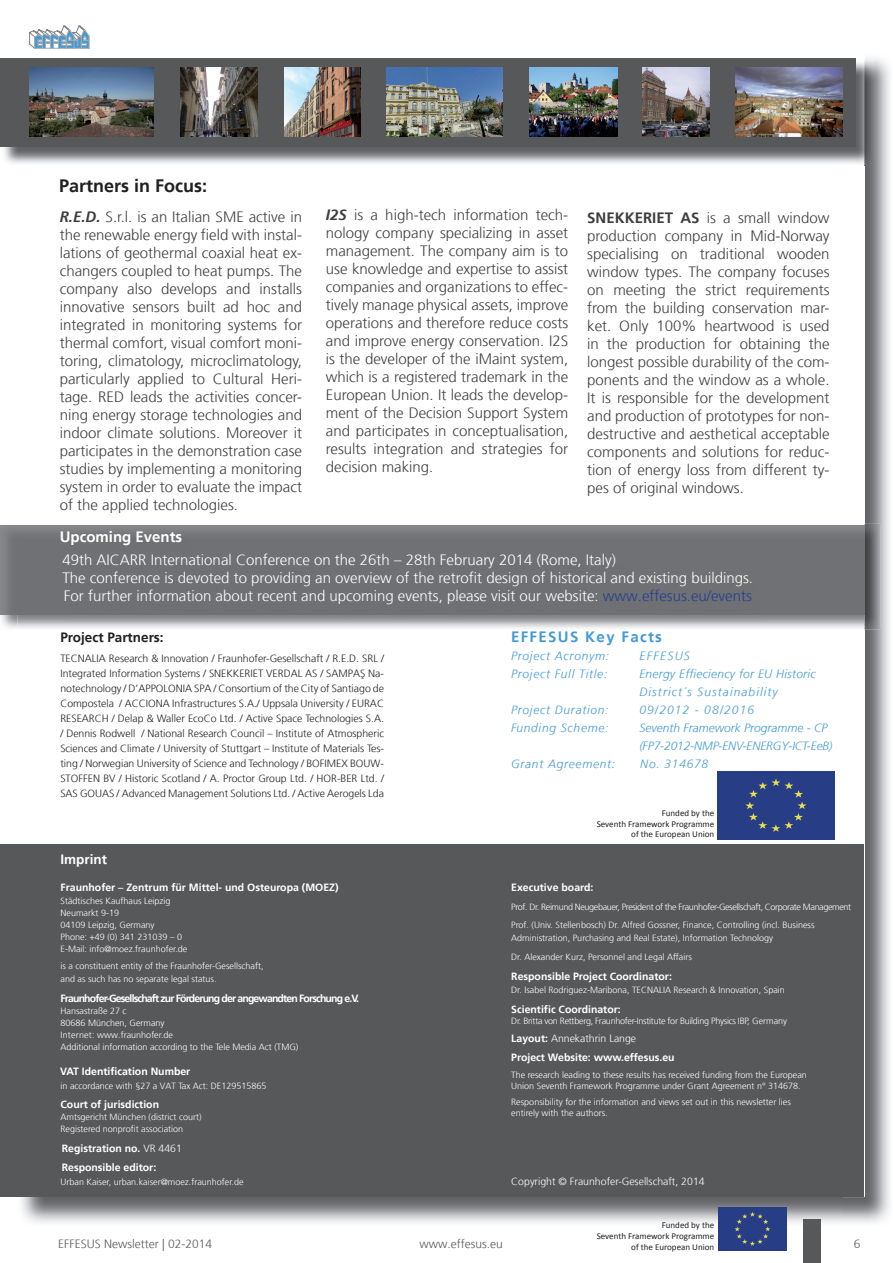
<style>
.page{position:relative;width:893px;height:1263px;background:#fff}
.page>*{position:absolute;margin:0;border:0;box-sizing:border-box;transform-origin:0 0}
.t1{font:700 18px "Frutiger";color:#231f20}
.t2{font:300 15px/18px "Frutiger";color:#3e3e3f;text-align:justify}
.t3{font:300 15px/18px "Frutiger";color:#fff}
.t4{font:700 15px "Frutiger";letter-spacing:.09em;color:#429ad4}
.t5{font:700 15px "Frutiger";color:#fff}
.t6{font:700 13.5px "Frutiger";color:#231f20}
.t7{font:700 13.5px "Frutiger";color:#fff}
.t8{font:italic 300 12px "Frutiger";letter-spacing:.06em;color:#429ad4}
.t9{font:italic 300 12px/18px "Frutiger";color:#429ad4}
.t10{font:italic 300 12px/18px "Frutiger";letter-spacing:.02em;color:#429ad4}
.t11{font:300 12px "Frutiger";color:#57585a}
.t12{font:italic 300 12px "Frutiger";letter-spacing:.09em;color:#429ad4}
.t13{font:italic 300 12px "Frutiger";letter-spacing:.11em;color:#429ad4}
.t14{font:300 10.5px/15px "Frutiger";color:#231f20;text-align:justify}
.t15{font:700 10.5px/19.5px "Frutiger";color:#fff}
.t16{font:700 10.5px "Frutiger";letter-spacing:-.08em;color:#fff}
.t17{font:300 10.5px "Frutiger";color:#fff}
.t18{font:300 9px/12px "Frutiger";color:#fff}
.t19{font:300 9px/18.6px "Frutiger";letter-spacing:-.04em;color:#fff}
.t20{font:9px/10.8px "Calibri";color:#231f20;text-align:right}
.t21{font:300 9px "Frutiger";letter-spacing:-.03em;color:#fff}
.s1{font-weight:700;font-style:italic}
.s2{font-weight:700}
.s3{color:#253f8e}
.s4{font-weight:300}
</style>
<div class="page">
<img style="left:842px;top:57px;width:48px;height:1166px">
<img style="left:21px;top:1197px;width:821px;height:29px">
<div style="left:17px;top:53px;width:847px;height:1144px;background:#fff"></div>
<div style="left:803px;top:1219px;width:17px;height:44px;background:#57585a"></div>
<div style="left:0;top:845px;width:864px;height:352px;background:#57585a"></div>
<img style="left:4px;top:59px;width:869px;height:106px">
<div style="left:0;top:58px;width:855px;height:89px;background:#57585a"></div>
<img style="left:29px;top:67px;width:125px;height:69px">
<img style="left:180px;top:67px;width:77px;height:69px">
<img style="left:285px;top:67px;width:75px;height:69px">
<img style="left:387px;top:67px;width:115px;height:69px">
<img style="left:529px;top:67px;width:88px;height:69px">
<div style="left:718px;top:772px;width:116px;height:67px;background:#273e87"></div>
<svg style="left:29px;top:25px;width:61px;height:24px"></svg>
<img style="left:718px;top:1208px;width:69px;height:42px">
<img style="left:0;top:524px;width:880px;height:106px">
<img style="left:0;top:525px;width:864px;height:89px">
<img style="left:642px;top:68px;width:67px;height:69px">
<img style="left:735px;top:68px;width:107px;height:69px">
<p class="t1" style="left:59px;top:176px;width:150px">Partners in Focus:</p>
<p class="t2" style="left:60px;top:208px;width:244px"><span class="s1">R.E.D.</span> S.r.l. is an Italian SME active in the renewable energy field with instal&shy;lations of geothermal coaxial heat ex&shy;changers coupled to heat pumps. The company also develops and installs innovative sensors built ad hoc and integrated in monitoring systems for thermal comfort, visual comfort moni&shy;toring, climatology, microclimatology, particularly applied to Cultural Heri&shy;tage. RED leads the activities concer&shy;ning energy storage technologies and indoor climate solutions. Moreover it participates in the demonstration case studies by implementing a monitoring system in order to evaluate the impact of the applied technologies.</p>
<p class="t2" style="left:326px;top:206px;width:244px"><span class="s1">I2S</span> is a high-tech information tech&shy;nology company specializing in asset management. The company aim is to use knowledge and expertise to assist companies and organizations to effec&shy;tively manage physical assets, improve operations and therefore reduce costs and improve energy conservation. I2S is the developer of the iMaint system, which is a registered trademark in the European Union. It leads the develop&shy;ment of the Decision Support System and participates in conceptualisation, results integration and strategies for decision making.</p>
<p class="t2" style="left:587px;top:209px;width:244px"><span class="s2">SNEKKERIET AS</span> is a small window production company in Mid-Norway specialising on traditional wooden window types. The company focuses on meeting the strict requirements from the building conservation mar&shy;ket. Only 100% heartwood is used in the production for obtaining the longest possible durability of the com&shy;ponents and the window as a whole.<br>It is responsible for the development and production of prototypes for non&shy;destructive and aesthetical acceptable components and solutions for reduc&shy;tion of energy loss from different ty&shy;pes of original windows.</p>
<p class="t5" style="left:60px;top:528px;width:124px">Upcoming Events</p>
<p class="t3" style="left:62px;top:551px;width:692px">49th AICARR International Conference on the 26th – 28th February 2014 (Rome, Italy)<br>The conference is devoted to providing an overview of the retrofit design of historical and existing buildings.<br>For further information about recent and upcoming events, please visit our website: <span class="s3">www.effesus.eu/events</span></p>
<p class="t6" style="left:60px;top:629px;width:105px">Project Partners:</p>
<p class="t14" style="left:60px;top:651px;width:325px">TECNALIA Research &amp; Innovation / Fraunhofer-Gesellschaft / R.E.D. SRL / Integrated Information Systems / SNEKKERIET VERDAL AS / SAMPAŞ Na&shy;notechnology / D’APPOLONIA SPA / Consortium of the City of Santiago de Compostela / ACCIONA Infrastructures S.A./ Uppsala University / EURAC RESEARCH / Delap &amp; Waller EcoCo Ltd. / Active Space Technologies S.A. / Dennis Rodwell / National Research Council – Institute of Atmospheric Sciences and Climate / University of Stuttgart – Institute of Materials Tes&shy;ting / Norwegian University of Science and Technology / BOFIMEX BOUW-STOFFEN BV / Historic Scotland / A. Proctor Group Ltd. / HOR-BER Ltd. / SAS GOUAS / Advanced Management Solutions Ltd. / Active Aerogels Lda</p>
<p class="t7" style="left:61px;top:851px;width:48px">Imprint</p>
<p class="t15" style="left:61px;top:877px;width:280px">Fraunhofer – Zentrum für Mittel- und Osteuropa (MOEZ)</p>
<p class="t18" style="left:61px;top:895px;width:128px">Städtisches Kaufhaus Leipzig<br>Neumarkt 9-19<br>04109 Leipzig, Germany<br>Phone: +49 (0) 341 231039 – 0<br>E-Mail: info@moez.fraunhofer.de</p>
<p class="t18" style="left:61px;top:959px;width:205px;line-height:13.5px">is a constituent entity of the Fraunhofer-Gesellschaft, and as such has no separate legal status.</p>
<p class="t16" style="left:61px;top:992px;width:300px">Fraunhofer-Gesellschaft zur Förderung der angewandten Forschung e.V.</p>
<p class="t18" style="left:61px;top:1004px;width:239px">Hansastraße 27 c<br>80686 München, Germany<br>Internet: www.fraunhofer.de<br>Additional information according to the Tele Media Act (TMG)</p>
<p class="t15" style="left:60px;top:1062px;width:132px">VAT Identification Number</p>
<p class="t18" style="left:61px;top:1079px;width:207px">in accordance with §27 a VAT Tax Act: DE129515865</p>
<p class="t15" style="left:61px;top:1095px;width:100px">Court of jurisdiction</p>
<p class="t18" style="left:61px;top:1111px;width:143px">Amtsgericht München (district court)<br>Registered nonprofit association</p>
<p class="t15" style="left:62px;top:1138px;width:122px">Registration no. <span class="s4">VR 4461<br></span>Responsible editor:</p>
<p class="t18" style="left:61px;top:1175px;width:185px">Urban Kaiser, urban.kaiser@moez.fraunhofer.de</p>
<p class="t4" style="left:511px;top:628px;width:152px">EFFESUS Key Facts</p>
<p class="t8" style="left:511px;top:649px;width:100px">Project Acronym:</p>
<p class="t13" style="left:639px;top:649px;width:52px">EFFESUS</p>
<p class="t8" style="left:511px;top:667px;width:98px">Project Full Title:</p>
<p class="t10" style="left:639px;top:665px;width:178px">Energy Effieciency for EU Historic<br>District´s Sustainability</p>
<p class="t8" style="left:511px;top:703px;width:99px">Project Duration:</p>
<p class="t12" style="left:639px;top:703px;width:116px">09/2012 - 08/2016</p>
<p class="t8" style="left:511px;top:721px;width:99px">Funding Scheme:</p>
<p class="t9" style="left:639px;top:719px;width:195px">Seventh Framework Programme - CP (FP7-2012-NMP-ENV-ENERGY-ICT-EeB)</p>
<p class="t8" style="left:511px;top:757px;width:106px">Grant Agreement:</p>
<p class="t8" style="left:640px;top:757px;width:69px">No. 314678</p>
<p class="t20" style="left:597px;top:807px;width:119px">Funded by the<br>Seventh Framework Programme of the European Union</p>
<p class="t15" style="left:511px;top:878px;width:84px">Executive board:</p>
<p class="t19" style="left:511px;top:897px;width:341px">Prof. Dr. Reimund Neugebauer, President of the Fraunhofer-Gesellschaft, Corporate Management<br>Prof. (Univ. Stellenbosch) Dr. Alfred Gossner, Finance, Controlling (incl. Business</p>
<p class="t18" style="left:511px;top:929px;width:263px;line-height:18.6px">Administration, Purchasing and Real Estate), Information Technology<br>Dr. Alexander Kurz, Personnel and Legal Affairs</p>
<p class="t15" style="left:511px;top:967px;width:162px">Responsible Project Coordinator:</p>
<p class="t18" style="left:511px;top:983px;width:275px">Dr. Isabel Rodriguez-Maribona, TECNALIA Research &amp; Innovation, Spain</p>
<p class="t15" style="left:511px;top:1000px;width:111px">Scientific Coordinator:</p>
<p class="t21" style="left:511px;top:1015px;width:277px">Dr. Britta von Rettberg, Fraunhofer-Institute for Building Physics IBP, Germany</p>
<p class="t15" style="left:511px;top:1029px;width:165px;line-height:18.6px">Layout: <span class="s4">Annekathrin Lange<br></span>Project Website: www.effesus.eu</p>
<p class="t18" style="left:511px;top:1069px;width:297px;line-height:10.8px">The research leading to these results has received funding from the European<br>Union Seventh Framework Programme under Grant Agreement n° 314678.</p>
<p class="t18" style="left:511px;top:1097px;width:281px;line-height:10.8px">Responsibility for the information and views set out in this newsletter lies entirely with the authors.</p>
<p class="t17" style="left:511px;top:1175px;width:195px">Copyright © Fraunhofer-Gesellschaft, 2014</p>
<p class="t20" style="left:597px;top:1220px;width:119px">Funded by the<br>Seventh Framework Programme of the European Union</p>
<p class="t11" style="left:58px;top:1237px;width:156px">EFFESUS Newsletter | 02-2014</p>
<p class="t11" style="left:420px;top:1237px;width:85px">www.effesus.eu</p>
<p class="t11" style="left:854px;top:1237px;width:8px">6</p>
</div>
